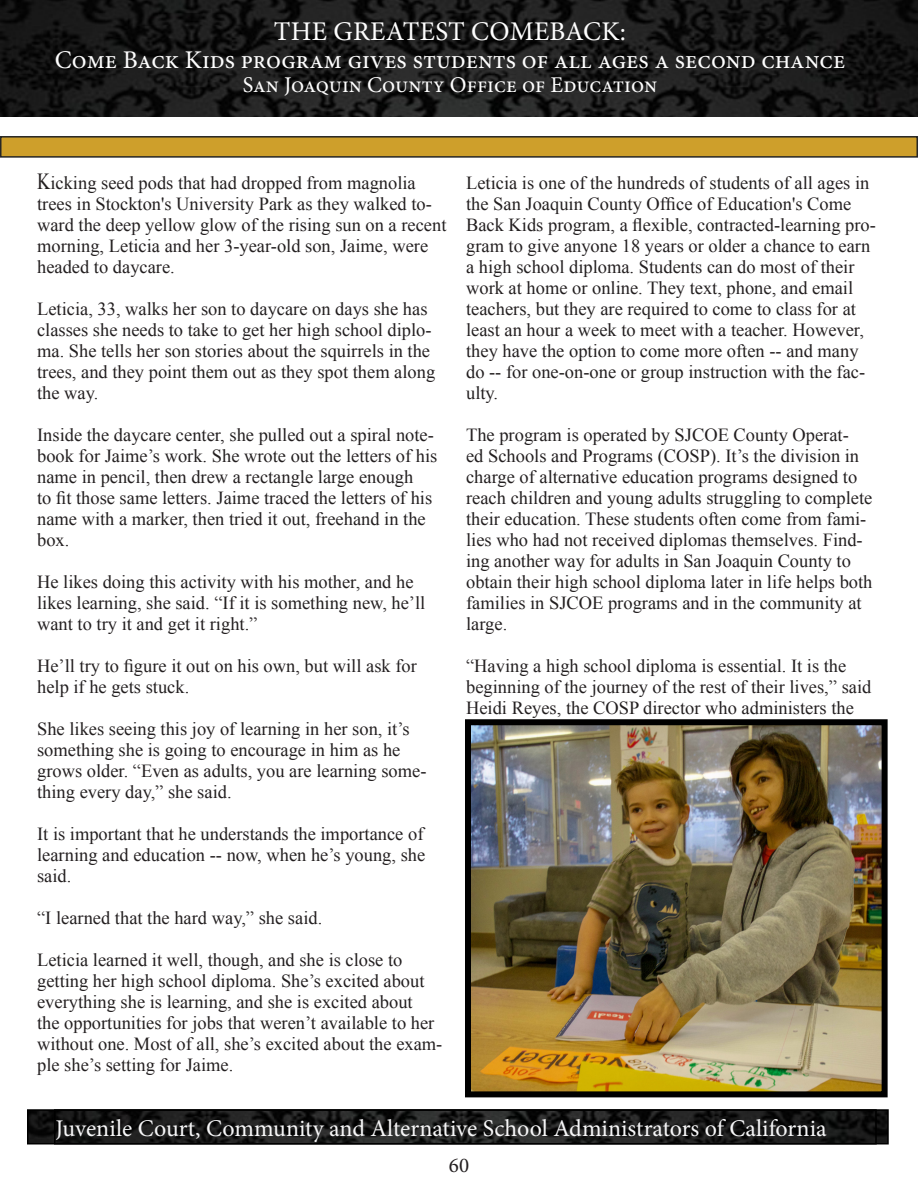
<style>
.page{position:relative;width:918px;height:1188px;background:#fff}
.page>*{position:absolute;margin:0;border:0;box-sizing:border-box;transform-origin:0 0}
.t1{font:27px "Minion Pro";letter-spacing:.01em;color:#fff}
.t2{font:25.5px "Minion Pro";color:#fff}
.t3{font:24px "Minion Pro";color:#f7f7f8}
.t4{font:22.5px "Minion Pro";color:#fff}
.t5{font:21px "Minion Pro";color:#231f20}
.t6{font:18.45px/21px "Times New Roman";color:#231f20}
.s1{font-size:23.1px}
</style>
<div class="page">
<img style="left:0;top:0;width:918px;height:116px">
<img style="left:30px;top:1112px;width:856px;height:29px">
<div style="left:54px;top:1109px;width:823px;height:35px;border:2px solid #000"></div>
<div style="left:1px;top:137px;width:916px;height:20px;background:#ce9f2b"></div>
<div style="left:0;top:136px;width:918px;height:22px;border:2px solid #262626"></div>
<img style="left:472px;top:726px;width:409px;height:364px">
<div style="left:465px;top:719px;width:423px;height:378px;border:6px solid #000"></div>
<p class="t1" style="left:274px;top:13px;width:354px">THE GREATEST COMEBACK:</p>
<p class="t2" style="left:55px;top:43px;width:792px">Come Back Kids program gives students of all ages a second chance</p>
<p class="t4" style="left:243px;top:70px;width:416px">San Joaquin County Office of Education</p>
<p class="t6" style="left:37px;top:173px;width:411px"><span class="s1">K</span>icking seed pods that had dropped from magnolia trees in Stockton's University Park as they walked to&shy;ward the deep yellow glow of the rising sun on a recent morning, Leticia and her 3-year-old son, Jaime, were headed to daycare.</p>
<p class="t6" style="left:37px;top:299px;width:400px">Leticia, 33, walks her son to daycare on days she has classes she needs to take to get her high school diplo&shy;ma. She tells her son stories about the squirrels in the trees, and they point them out as they spot them along the way.</p>
<p class="t6" style="left:37px;top:425px;width:402px">Inside the daycare center, she pulled out a spiral note&shy;book for Jaime’s work. She wrote out the letters of his name in pencil, then drew a rectangle large enough<br>to fit those same letters. Jaime traced the letters of his name with a marker, then tried it out, freehand in the box.</p>
<p class="t6" style="left:37px;top:572px;width:390px">He likes doing this activity with his mother, and he likes learning, she said. “If it is something new, he’ll want to try it and get it right.”</p>
<p class="t6" style="left:37px;top:656px;width:381px">He’ll try to figure it out on his own, but will ask for help if he gets stuck.</p>
<p class="t6" style="left:37px;top:719px;width:391px">She likes seeing this joy of learning in her son, it’s something she is going to encourage in him as he grows older. “Even as adults, you are learning some&shy;thing every day,” she said.</p>
<p class="t6" style="left:37px;top:824px;width:390px;text-align:justify">It is important that he understands the importance of learning and education -- now, when he’s young, she said.</p>
<p class="t6" style="left:37px;top:908px;width:287px">“I learned that the hard way,” she said.</p>
<p class="t6" style="left:37px;top:950px;width:407px">Leticia learned it well, though, and she is close to getting her high school diploma. She’s excited about everything she is learning, and she is excited about<br>the opportunities for jobs that weren’t available to her without one. Most of all, she’s excited about the exam&shy;ple she’s setting for Jaime.</p>
<p class="t6" style="left:466px;top:173px;width:411px">Leticia is one of the hundreds of students of all ages in the San Joaquin County Office of Education's Come Back Kids program, a flexible, contracted-learning pro&shy;gram to give anyone 18 years or older a chance to earn a high school diploma. Students can do most of their work at home or online. They text, phone, and email teachers, but they are required to come to class for at least an hour a week to meet with a teacher. However, they have the option to come more often -- and many do -- for one-on-one or group instruction with the fac&shy;ulty.</p>
<p class="t6" style="left:466px;top:425px;width:408px">The program is operated by SJCOE County Operat-<br>ed Schools and Programs (COSP). It’s the division in charge of alternative education programs designed to reach children and young adults struggling to complete their education. These students often come from fami&shy;lies who had not received diplomas themselves. Find&shy;ing another way for adults in San Joaquin County to obtain their high school diploma later in life helps both families in SJCOE programs and in the community at large.</p>
<p class="t6" style="left:466px;top:656px;width:407px">“Having a high school diploma is essential. It is the beginning of the journey of the rest of their lives,” said<br>Heidi Reyes, the COSP director who administers the</p>
<h3 class="t3" style="left:56px;top:1112px;width:773px">Juvenile Court, Community and Alternative School Administrators of California</h3>
<p class="t5" style="left:449px;top:1152px;width:22px">60</p>
</div>
